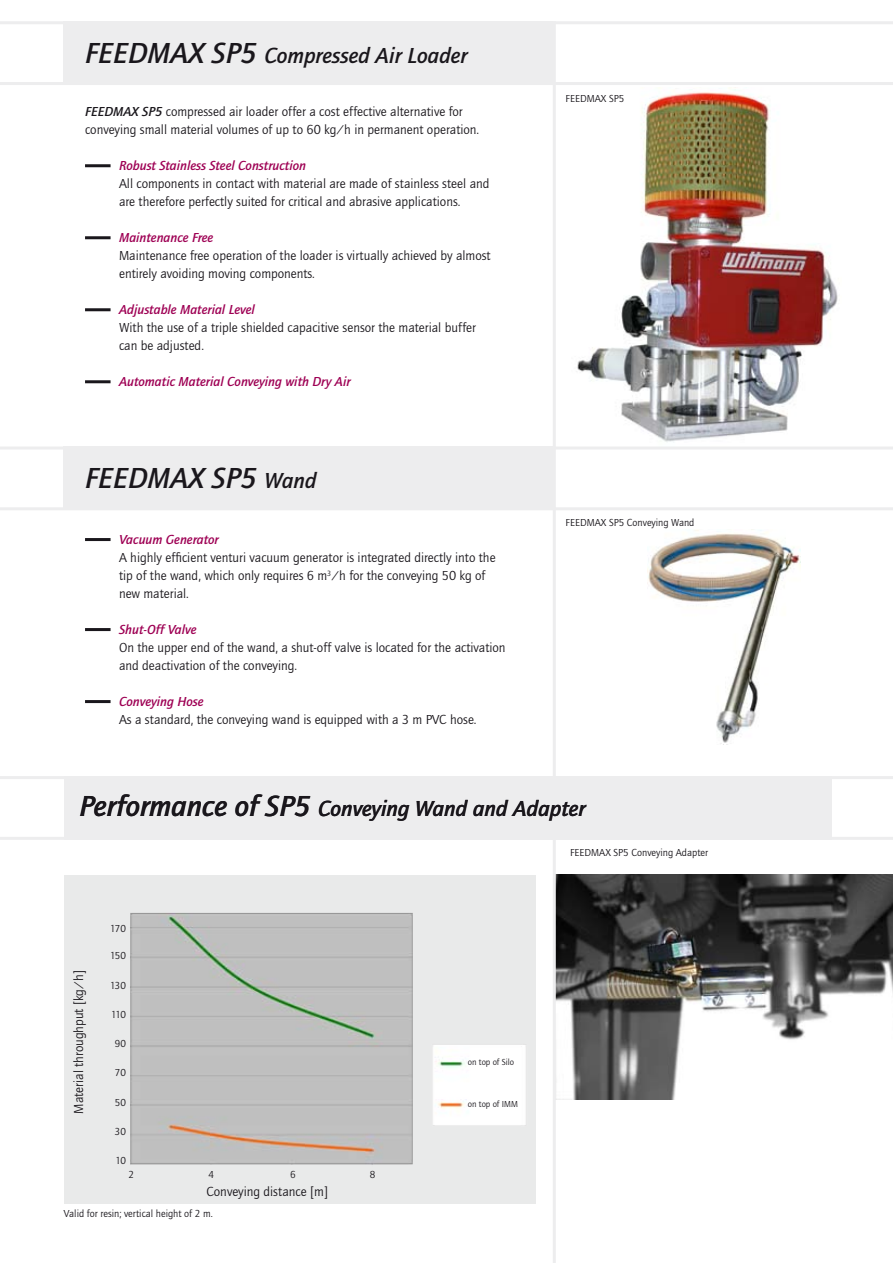
<style>
.page{position:relative;width:893px;height:1263px;background:#fff}
.page>*{position:absolute;margin:0;border:0;box-sizing:border-box;transform-origin:0 0}
.t1{font:italic 500 30px "Quay Sans";color:#1a171c}
.t2{font:italic 500 22.5px "Quay Sans";color:#1a171c}
.t3{font:13.5px/18px "Quay Sans";color:#1a171c}
.t4{font:italic 500 13.5px "Quay Sans";color:#9e0054}
.t5{font:10.5px "Quay Sans";color:#1a171c}
.t6{font:9px "Quay Sans";color:#1a171c}
.s1{font-size:30px}
.s2{font-weight:500;font-style:italic}
.s3{font-size:22.5px}
</style>
<div class="page">
<img style="left:556px;top:874px;width:337px;height:225px">
<img style="left:577px;top:89px;width:261px;height:353px">
<img style="left:647px;top:530px;width:153px;height:214px">
<svg style="left:0;top:21px;width:893px;height:64px"></svg>
<hr style="left:553px;top:21px;width:3px;height:1242px;background:#ededee">
<hr style="left:85px;top:164px;width:26px;height:3px;background:#1a171c">
<hr style="left:85px;top:236px;width:26px;height:3px;background:#1a171c">
<hr style="left:85px;top:308px;width:26px;height:3px;background:#1a171c">
<hr style="left:85px;top:380px;width:26px;height:3px;background:#1a171c">
<hr style="left:85px;top:538px;width:26px;height:3px;background:#1a171c">
<hr style="left:85px;top:628px;width:26px;height:3px;background:#1a171c">
<hr style="left:85px;top:700px;width:26px;height:3px;background:#1a171c">
<div style="left:64px;top:875px;width:472px;height:328px;background:#e9eaea"></div>
<img style="left:130px;top:913px;width:396px;height:252px">
<svg style="left:0;top:446px;width:893px;height:64px"></svg>
<svg style="left:0;top:776px;width:893px;height:64px;background:#efeff0"></svg>
<h2 class="t2" style="left:85px;top:43px;width:384px"><span class="s1">FEEDMAX SP5</span> Compressed Air Loader</h2>
<p class="t3" style="left:85px;top:103px;width:396px"><span class="s2">FEEDMAX SP5</span> compressed air loader offer a cost effective alternative for conveying small material volumes of up to 60 kg/h in permanent operation.</p>
<p class="t4" style="left:119px;top:158px;width:189px">Robust Stainless Steel Construction</p>
<p class="t3" style="left:119px;top:175px;width:372px">All components in contact with material are made of stainless steel and are therefore perfectly suited for critical and abrasive applications.</p>
<p class="t4" style="left:119px;top:230px;width:96px">Maintenance Free</p>
<p class="t3" style="left:119px;top:247px;width:373px">Maintenance free operation of the loader is virtually achieved by almost entirely avoiding moving components.</p>
<p class="t4" style="left:119px;top:302px;width:137px">Adjustable Material Level</p>
<p class="t3" style="left:119px;top:319px;width:358px">With the use of a triple shielded capacitive sensor the material buffer can be adjusted.</p>
<p class="t4" style="left:119px;top:374px;width:233px">Automatic Material Conveying with Dry Air</p>
<h1 class="t1" style="left:85px;top:461px;width:233px">FEEDMAX SP5 <span class="s3">Wand</span></h1>
<p class="t4" style="left:119px;top:532px;width:101px">Vacuum Generator</p>
<p class="t3" style="left:119px;top:549px;width:378px">A highly efficient venturi vacuum generator is integrated directly into the tip of the wand, which only requires 6 m<sup>3</sup>/h for the conveying 50 kg of new material.</p>
<p class="t4" style="left:119px;top:622px;width:79px">Shut-Off Valve</p>
<p class="t3" style="left:119px;top:639px;width:388px">On the upper end of the wand, a shut-off valve is located for the activation and deactivation of the conveying.</p>
<p class="t4" style="left:119px;top:694px;width:86px">Conveying Hose</p>
<p class="t3" style="left:119px;top:711px;width:359px">As a standard, the conveying wand is equipped with a 3 m PVC hose.</p>
<p class="t5" style="left:566px;top:93px;width:60px">FEEDMAX SP5</p>
<p class="t5" style="left:566px;top:517px;width:130px">FEEDMAX SP5 Conveying Wand</p>
<h2 class="t2" style="left:80px;top:796px;width:507px"><span class="s1">Performance of SP5</span> Conveying Wand and Adapter</h2>
<p class="t3" style="left:70px;top:1113px;width:145px;rotate:-90deg">Material throughput [kg/h]</p>
<p class="t5" style="left:110px;top:922px;width:17px">170</p>
<p class="t5" style="left:110px;top:950px;width:17px">150</p>
<p class="t5" style="left:110px;top:980px;width:17px">130</p>
<p class="t5" style="left:111px;top:1008px;width:16px">110</p>
<p class="t5" style="left:115px;top:1037px;width:13px">90</p>
<p class="t5" style="left:115px;top:1067px;width:13px">70</p>
<p class="t5" style="left:115px;top:1097px;width:13px">50</p>
<p class="t5" style="left:115px;top:1125px;width:13px">30</p>
<p class="t5" style="left:116px;top:1155px;width:12px">10</p>
<p class="t5" style="left:129px;top:1169px;width:7px">2</p>
<p class="t5" style="left:209px;top:1169px;width:7px">4</p>
<p class="t5" style="left:290px;top:1169px;width:7px">6</p>
<p class="t5" style="left:370px;top:1169px;width:7px">8</p>
<p class="t3" style="left:206px;top:1182px;width:123px">Conveying distance [m]</p>
<p class="t5" style="left:64px;top:1208px;width:150px">Valid for resin; vertical height of 2 m.</p>
<p class="t5" style="left:570px;top:847px;width:140px">FEEDMAX SP5 Conveying Adapter</p>
<p class="t6" style="left:468px;top:1057px;width:48px">on top of Silo</p>
<p class="t6" style="left:468px;top:1099px;width:51px">on top of IMM</p>
</div>
